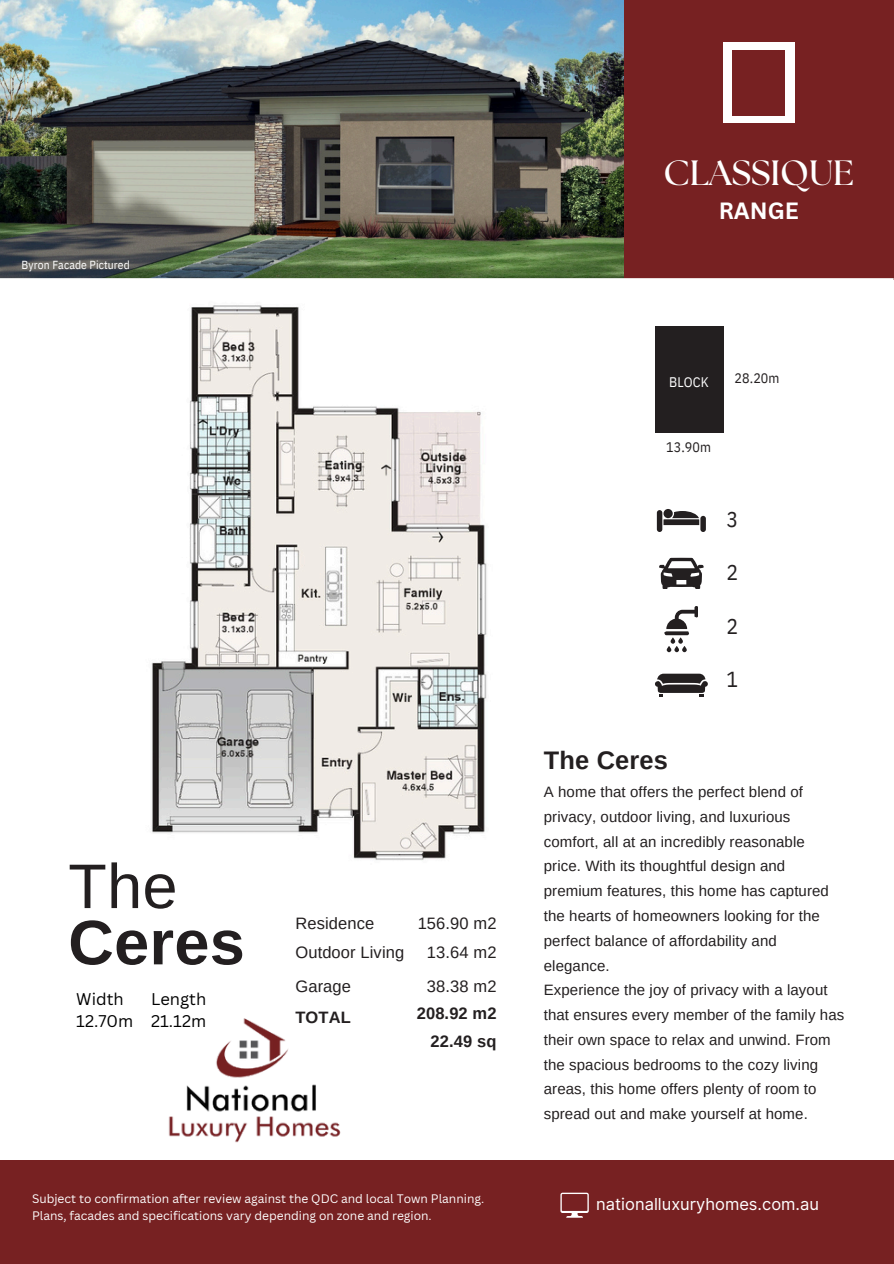
<style>
.page{position:relative;width:894px;height:1264px;background:#fff}
.page>*{position:absolute;margin:0;border:0;box-sizing:border-box;transform-origin:0 0}
.t1{font:700 63px/56.2px "Arimo";letter-spacing:.005em;color:#231f20}
.t2{font:700 35.1px "The Seasons";color:#fff}
.t3{font:700 25.35px "Arimo";letter-spacing:.005em;color:#231f20}
.t4{font:700 22.8px "Canva Sans";color:#fff}
.t5{font:21.6px "IBM Plex Sans Cond";color:#231f20}
.t6{font:16.5px/29.2px "Arimo";letter-spacing:.005em;color:#231f20}
.t7{font:16.5px "Inter";color:#fff}
.t8{font:16.5px/22.5px "Canva Sans";color:#000}
.t9{font:700 16.5px/27.6px "Arimo";letter-spacing:.005em;color:#231f20;text-align:right}
.t10{font:15px/24.8px "Arimo";letter-spacing:.005em;color:#231f20}
.t11{font:13.95px "IBM Plex Sans Cond";letter-spacing:.005em;color:#231f20}
.t12{font:13.95px "IBM Plex Sans Cond";letter-spacing:.005em;color:#fff}
.t13{font:12px/16px "Canva Sans";color:#fefefe}
.t14{font:11.7px "IBM Plex Sans Cond";letter-spacing:.005em;color:#fff}
.s1{font-weight:400}
.s2{font-weight:700}
</style>
<div class="page">
<img style="left:0;top:0;width:623px;height:278px">
<div style="left:623px;top:0;width:270px;height:280px;background:#772122"></div>
<div style="left:723px;top:42px;width:71px;height:81px;background:#fff"></div>
<div style="left:732px;top:50px;width:52px;height:65px;background:#772122"></div>
<svg style="left:664px;top:606px;width:34px;height:46px"></svg>
<svg style="left:659px;top:558px;width:44px;height:31px"></svg>
<svg style="left:655px;top:673px;width:52px;height:23px"></svg>
<div style="left:656px;top:510px;width:6px;height:22px;background:#231f20;border-radius:3px"></div>
<div style="left:700px;top:516px;width:5px;height:16px;background:#231f20;border-radius:3px"></div>
<div style="left:663px;top:509px;width:9px;height:9px;background:#231f20;border-radius:50%"></div>
<svg style="left:663px;top:511px;width:36px;height:14px"></svg>
<div style="left:654px;top:326px;width:69px;height:107px;background:#231f20"></div>
<img style="left:151px;top:305px;width:336px;height:556px">
<div style="left:0;top:1159px;width:893px;height:104px;background:#772122"></div>
<svg style="left:560px;top:1192px;width:28px;height:25px"></svg>
<div style="left:0;top:278px;width:893px;height:11px;background:#fff"></div>
<img style="left:168px;top:1018px;width:173px;height:125px">
<h4 class="t14" style="left:22px;top:257px;width:110px">Byron Facade Pictured</h4>
<h4 class="t1" style="left:68px;top:858px;width:178px"><span class="s1">The<br></span>Ceres</h4>
<h4 class="t8" style="left:76px;top:987px;width:58px">Width<br>12.70m</h4>
<p class="t8" style="left:151px;top:987px;width:57px">Length<br>21.12m</p>
<p class="t6" style="left:295px;top:908px;width:110px">Residence<br>Outdoor Living</p>
<p class="t6" style="left:295px;top:971px;width:57px;line-height:30.3px">Garage<br><span class="s2">TOTAL</span></p>
<p class="t6" style="left:417px;top:908px;width:80px;text-align:center">156.90 m2<br>13.64 m2</p>
<p class="t9" style="left:416px;top:972px;width:81px"><span class="s1">38.38 m2<br></span>208.92 m2<br>22.49 sq</p>
<p class="t13" style="left:32px;top:1190px;width:453px">Subject to confirmation after review against the QDC and local Town Planning.<br>Plans, facades and specifications vary depending on zone and region.</p>
<h2 class="t2" style="left:663px;top:157px;width:192px">CLASSIQUE</h2>
<h3 class="t4" style="left:718px;top:194px;width:82px">RANGE</h3>
<h6 class="t12" style="left:669px;top:373px;width:41px">BLOCK</h6>
<h3 class="t11" style="left:734px;top:369px;width:46px">28.20m</h3>
<h6 class="t11" style="left:666px;top:438px;width:46px">13.90m</h6>
<h2 class="t5" style="left:726px;top:504px;width:13px">3</h2>
<h2 class="t5" style="left:726px;top:558px;width:13px">2</h2>
<h2 class="t5" style="left:726px;top:611px;width:13px">2</h2>
<h2 class="t5" style="left:726px;top:664px;width:13px">1</h2>
<h4 class="t3" style="left:543px;top:746px;width:126px">The Ceres</h4>
<h1 class="t10" style="left:543px;top:779px;width:302px">A home that offers the perfect blend of privacy, outdoor living, and luxurious comfort, all at an incredibly reasonable price. With its thoughtful design and premium features, this home has captured the hearts of homeowners looking for the perfect balance of affordability and elegance.<br>Experience the joy of privacy with a layout that ensures every member of the family has their own space to relax and unwind. From the spacious bedrooms to the cozy living areas, this home offers plenty of room to spread out and make yourself at home.</h1>
<h4 class="t7" style="left:596px;top:1193px;width:224px">nationalluxuryhomes.com.au</h4>
</div>
